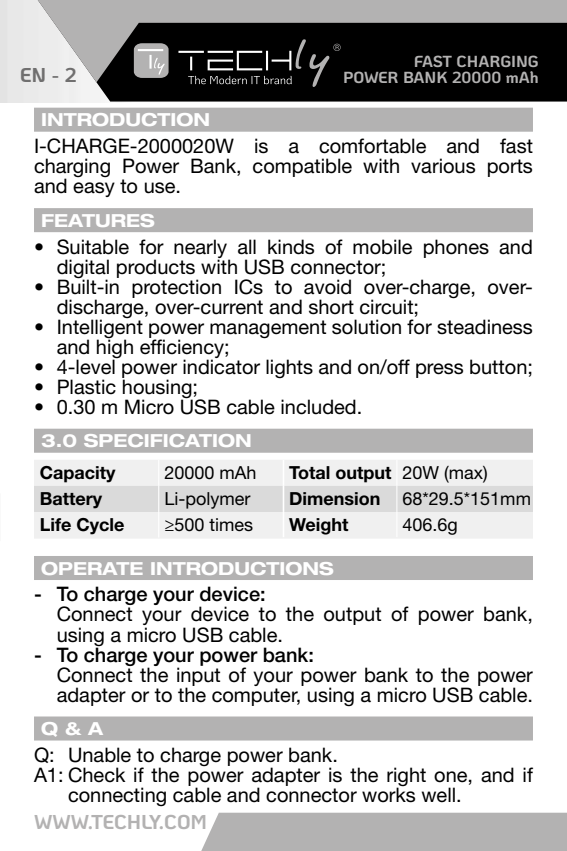
<style>
.page{position:relative;width:567px;height:851px;background:#fff}
.page>*{position:absolute;margin:0;border:0;box-sizing:border-box;transform-origin:0 0}
.t1{font:20px/20px "Helvetica Neue LT Std";color:#000}
.t2{font:500 20px "Helvetica Neue LT Std";color:#000}
.t3{font:700 20px "Ko Ho";color:#b3b2b2}
.t4{font:700 20px "Ko Ho";color:#706f6f}
.t5{font:700 expanded 18px "Helvetica Neue LT Std";color:#fff}
.t6{font:18px "Helvetica Neue LT Std";color:#000}
.t7{font:700 18px "Helvetica Neue LT Std";color:#000}
.t8{font:700 16px/16px "Ko Ho";color:#b3b2b2;text-align:right}
.s1{font-weight:400}
.s2{font-weight:700}
</style>
<div class="page">
<div style="left:202px;top:812px;width:365px;height:38px;background:#b3b2b2"></div>
<div style="left:34px;top:108px;width:499px;height:24px;background:#b3b2b2"></div>
<div style="left:34px;top:208px;width:499px;height:24px;background:#b3b2b2"></div>
<div style="left:34px;top:428px;width:499px;height:24px;background:#b3b2b2"></div>
<div style="left:34px;top:556px;width:499px;height:24px;background:#b3b2b2"></div>
<div style="left:34px;top:716px;width:499px;height:24px;background:#b3b2b2"></div>
<hr style="left:34px;top:537px;width:125px;height:1px;background:#f0f0f0">
<hr style="left:159px;top:537px;width:124px;height:1px;background:#f0f0f0">
<hr style="left:283px;top:537px;width:114px;height:1px;background:#f0f0f0">
<hr style="left:397px;top:537px;width:136px;height:1px;background:#f0f0f0">
<svg style="left:34px;top:460px;width:499px;height:77px"></svg>
<svg style="left:28px;top:82px;width:539px;height:19px;background:#242424"></svg>
<svg style="left:23px;top:0;width:544px;height:82px;background:#5d5c5c"></svg>
<hr style="left:178px;top:51px;width:26px;height:2px;background:#fff">
<svg style="left:134px;top:43px;width:35px;height:35px"></svg>
<svg style="left:188px;top:39px;width:153px;height:48px;background:#1f1f1f"></svg>
<p class="t4" style="left:20px;top:58px;width:58px">EN - 2</p>
<p class="t8" style="left:343px;top:53px;width:197px">FAST CHARGING<br>POWER BANK 20000 mAh</p>
<p class="t5" style="left:41px;top:109px;width:170px">INTRODUCTION</p>
<p class="t1" style="left:34px;top:136px;width:500px;text-align:justify">I-CHARGE-2000020W is a comfortable and fast charging Power Bank, compatible with various ports and easy to use.</p>
<p class="t5" style="left:41px;top:209px;width:115px">FEATURES</p>
<p class="t1" style="left:57px;top:236px;width:478px;text-indent:-23px">• Suitable for nearly all kinds of mobile phones and digital products with USB connector;</p>
<p class="t1" style="left:57px;top:276px;width:478px;text-indent:-23px">• Built-in protection ICs to avoid over-charge, over&shy;discharge, over-current and short circuit;</p>
<p class="t1" style="left:57px;top:316px;width:478px;text-indent:-23px">• Intelligent power management solution for steadiness and high efficiency;</p>
<p class="t1" style="left:34px;top:356px;width:500px">• 4-level power indicator lights and on/off press button;</p>
<p class="t1" style="left:34px;top:376px;width:166px">• Plastic housing;</p>
<p class="t1" style="left:34px;top:396px;width:330px">• 0.30 m Micro USB cable included.</p>
<p class="t5" style="left:41px;top:429px;width:212px">3.0 SPECIFICATION</p>
<p class="t7" style="left:40px;top:461px;width:77px">Capacity</p>
<p class="t6" style="left:164px;top:462px;width:94px">20000 mAh</p>
<p class="t7" style="left:289px;top:461px;width:200px">Total output <span class="s1">20W (max)</span></p>
<p class="t7" style="left:40px;top:487px;width:64px">Battery</p>
<p class="t6" style="left:164px;top:488px;width:88px">Li-polymer</p>
<p class="t6" style="left:289px;top:488px;width:243px"><span class="s2">Dimension</span> 68*29.5*151mm</p>
<p class="t7" style="left:40px;top:513px;width:86px">Life Cycle</p>
<p class="t6" style="left:164px;top:514px;width:90px">≥500 times</p>
<p class="t7" style="left:289px;top:513px;width:61px">Weight</p>
<p class="t6" style="left:403px;top:514px;width:57px">406.6g</p>
<p class="t5" style="left:41px;top:557px;width:294px">OPERATE INTRODUCTIONS</p>
<p class="t2" style="left:34px;top:582px;width:233px">- To charge your device:</p>
<p class="t1" style="left:57px;top:604px;width:478px">Connect your device to the output of power bank, using a micro USB cable.</p>
<p class="t2" style="left:34px;top:642px;width:281px">- To charge your power bank:</p>
<p class="t1" style="left:57px;top:664px;width:478px">Connect the input of your power bank to the power adapter or to the computer, using a micro USB cable.</p>
<p class="t5" style="left:41px;top:717px;width:63px">Q &amp; A</p>
<p class="t1" style="left:34px;top:744px;width:305px">Q: Unable to charge power bank.</p>
<p class="t1" style="left:34px;top:764px;width:500px">A1: Check if the power adapter is the right one, and if</p>
<p class="t1" style="left:68px;top:784px;width:395px">connecting cable and connector works well.</p>
<p class="t3" style="left:34px;top:805px;width:175px">WWW.TECHLY.COM</p>
</div>
